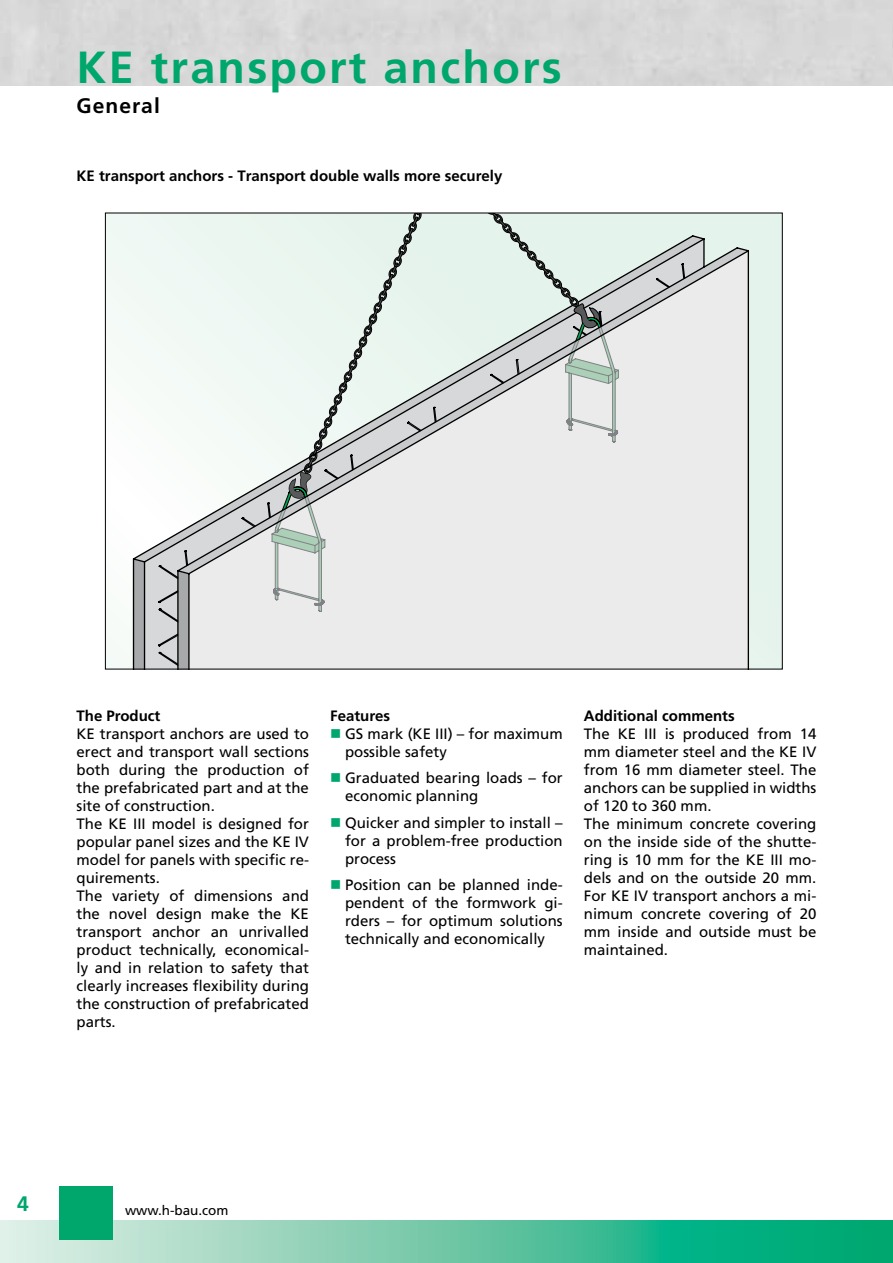
<style>
.page{position:relative;width:893px;height:1263px;background:#fff}
.page>*{position:absolute;margin:0;border:0;box-sizing:border-box;transform-origin:0 0}
.t1{font:700 45px "Frutiger LT Std";letter-spacing:.05em;color:#00a76d}
.t2{font:700 21px "Frutiger LT Std";letter-spacing:.05em;color:#000}
.t3{font:700 21px "Frutiger LT Std";color:#00a76d}
.t4{font:15px/18px "Frutiger LT Std";color:#000}
.t5{font:700 15px "Frutiger LT Std";color:#000}
.t6{font:13.5px "Frutiger LT Std";color:#000}
</style>
<div class="page">
<svg style="left:0;top:1220px;width:892px;height:43px"></svg>
<hr style="left:892px;top:1220px;width:1px;height:43px;background:#00a76d">
<div style="left:60px;top:1186px;width:53px;height:53px;background:#00a76d"></div>
<svg style="left:107px;top:215px;width:674px;height:452px"></svg>
<div style="left:424px;top:234px;width:325px;height:433px;background:#ebebec"></div>
<div style="left:424px;top:499px;width:170px;height:12px;background:#ebebec"></div>
<svg style="left:133px;top:215px;width:291px;height:452px"></svg>
<svg style="left:350px;top:263px;width:335px;height:193px"></svg>
<svg style="left:300px;top:317px;width:302px;height:182px"></svg>
<svg style="left:484px;top:215px;width:134px;height:227px"></svg>
<h1 class="t1" style="left:77px;top:41px;width:487px">KE transport anchors</h1>
<h2 class="t2" style="left:77px;top:93px;width:85px">General</h2>
<p class="t5" style="left:77px;top:167px;width:427px">KE transport anchors - Transport double walls more securely</p>
<p class="t5" style="left:77px;top:706px;width:85px">The Product</p>
<p class="t4" style="left:77px;top:724px;width:234px">KE transport anchors are used to erect and transport wall sections both during the production of the prefabricated part and at the site of construction.<br>The KE III model is designed for popular panel sizes and the KE IV model for panels with specific re&shy;quirements.<br>The variety of dimensions and the novel design make the KE transport anchor an unrivalled product technically, economical&shy;ly and in relation to safety that clearly increases flexibility during the construction of prefabricated parts.</p>
<p class="t5" style="left:330px;top:706px;width:61px">Features</p>
<p class="t4" style="left:345px;top:724px;width:219px">GS mark (KE III) – for maximum possible safety</p>
<p class="t4" style="left:345px;top:769px;width:219px">Graduated bearing loads – for economic planning</p>
<p class="t4" style="left:345px;top:813px;width:219px;text-align:justify">Quicker and simpler to install – for a problem-free production process</p>
<p class="t4" style="left:345px;top:876px;width:219px;text-align:justify">Position can be planned inde&shy;pendent of the formwork gi&shy;rders – for optimum solutions technically and economically</p>
<p class="t5" style="left:584px;top:706px;width:152px">Additional comments</p>
<p class="t4" style="left:584px;top:724px;width:234px">The KE III is produced from 14 mm diameter steel and the KE IV from 16 mm diameter steel. The anchors can be supplied in widths of 120 to 360 mm.<br>The minimum concrete covering on the inside side of the shutte&shy;ring is 10 mm for the KE III mo&shy;dels and on the outside 20 mm.<br>For KE IV transport anchors a mi&shy;nimum concrete covering of 20 mm inside and outside must be maintained.</p>
<h2 class="t3" style="left:17px;top:1191px;width:13px">4</h2>
<p class="t6" style="left:125px;top:1202px;width:105px">www.h-bau.com</p>
</div>
